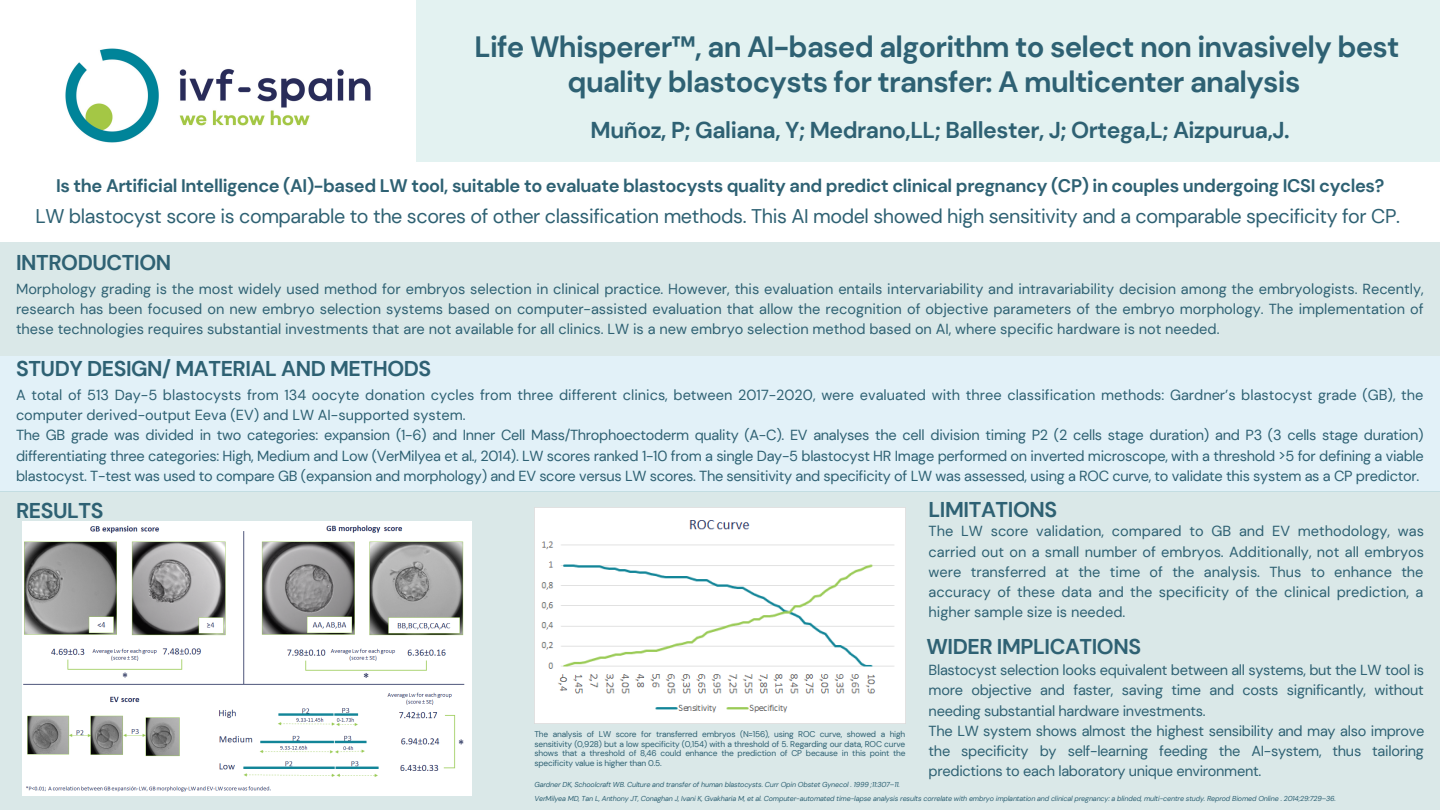
<style>
.page{position:relative;width:1440px;height:810px;background:#fff}
.page>*{position:absolute;margin:0;border:0;box-sizing:border-box;transform-origin:0 0}
.t1{font:700 29.4px/35px "DM Sans";letter-spacing:-.025em;color:#2e6173;text-align:center}
.t2{font:700 22.95px "DM Sans";letter-spacing:-.02em;color:#2e6173}
.t3{font:700 21.3px "DM Sans";letter-spacing:-.02em;color:#2e6173}
.t4{font:19.8px "DM Sans";letter-spacing:-.02em;color:#2e6173}
.t5{font:700 18.15px "DM Sans";letter-spacing:-.02em;color:#2e6173}
.t6{font:14.55px/20.2px "DM Sans";color:#2e6173;text-align:justify}
.t7{font:8.4px/9.8px "DM Sans";letter-spacing:-.02em;color:#2e6173;text-align:justify}
.t8{font:italic 7.2px "DM Sans";letter-spacing:-.02em;color:#2e6173}
</style>
<div class="page">
<div style="left:0;top:242px;width:1440px;height:115px;background:#dae8e8"></div>
<div style="left:0;top:356px;width:1440px;height:136px;background:#e2f1f8"></div>
<div style="left:417px;top:0;width:1023px;height:161px;background:#e3f2f1"></div>
<div style="left:0;top:491px;width:1440px;height:319px;background:#dae8e8"></div>
<img style="left:23px;top:522px;width:449px;height:273px">
<img style="left:535px;top:508px;width:370px;height:215px">
<img style="left:65px;top:48px;width:306px;height:95px">
<p class="t1" style="left:475px;top:30px;width:927px">Life Whisperer™, an AI-based algorithm to select non invasively best quality blastocysts for transfer: A multicenter analysis</p>
<p class="t2" style="left:591px;top:115px;width:701px">Muñoz, P; Galiana, Y; Medrano,LL; Ballester, J; Ortega,L; Aizpurua,J.</p>
<p class="t5" style="left:56px;top:174px;width:1330px">Is the Artificial Intelligence (AI)-based LW tool, suitable to evaluate blastocysts quality and predict clinical pregnancy (CP) in couples undergoing ICSI cycles?</p>
<p class="t4" style="left:35px;top:204px;width:1366px">LW blastocyst score is comparable to the scores of other classification methods. This AI model showed high sensitivity and a comparable specificity for CP.</p>
<p class="t3" style="left:16px;top:249px;width:157px">INTRODUCTION</p>
<p class="t6" style="left:16px;top:279px;width:1409px">Morphology grading is the most widely used method for embryos selection in clinical practice. However, this evaluation entails intervariability and intravariability decision among the embryologists. Recently, research has been focused on new embryo selection systems based on computer-assisted evaluation that allow the recognition of objective parameters of the embryo morphology. The implementation of these technologies requires substantial investments that are not available for all clinics. LW is a new embryo selection method based on AI, where specific hardware is not needed.</p>
<p class="t3" style="left:16px;top:354px;width:417px">STUDY DESIGN/ MATERIAL AND METHODS</p>
<p class="t6" style="left:16px;top:385px;width:1409px">A total of 513 Day-5 blastocysts from 134 oocyte donation cycles from three different clinics, between 2017-2020, were evaluated with three classification methods: Gardner’s blastocyst grade (GB), the computer derived-output Eeva (EV) and LW AI-supported system.</p>
<p class="t6" style="left:16px;top:425px;width:1409px">The GB grade was divided in two categories: expansion (1-6) and Inner Cell Mass/Throphoectoderm quality (A-C). EV analyses the cell division timing P2 (2 cells stage duration) and P3 (3 cells stage duration) differentiating three categories: High, Medium and Low (VerMilyea et al., 2014). LW scores ranked 1-10 from a single Day-5 blastocyst HR Image performed on inverted microscope, with a threshold &gt;5 for defining a viable blastocyst. T-test was used to compare GB (expansion and morphology) and EV score versus LW scores. The sensitivity and specificity of LW was assessed, using a ROC curve, to validate this system as a CP predictor.</p>
<p class="t3" style="left:16px;top:497px;width:89px">RESULTS</p>
<p class="t7" style="left:534px;top:729px;width:373px">The analysis of LW score for transferred embryos (N=156), using ROC curve, showed a high sensitivity (0,928) but a low specificity (0,154) with a threshold of 5. Regarding our data, ROC curve shows that a threshold of 8,46 could enhance the prediction of CP because in this point the specificity value is higher than 0.5.</p>
<p class="t3" style="left:929px;top:495px;width:130px">LIMITATIONS</p>
<p class="t6" style="left:929px;top:521px;width:497px">The LW score validation, compared to GB and EV methodology, was carried out on a small number of embryos. Additionally, not all embryos were transferred at the time of the analysis. Thus to enhance the accuracy of these data and the specificity of the clinical prediction, a higher sample size is needed.</p>
<p class="t3" style="left:926px;top:632px;width:216px">WIDER IMPLICATIONS</p>
<p class="t6" style="left:929px;top:660px;width:497px">Blastocyst selection looks equivalent between all systems, but the LW tool is more objective and faster, saving time and costs significantly, without needing substantial hardware investments.</p>
<p class="t6" style="left:929px;top:721px;width:497px">The LW system shows almost the highest sensibility and may also improve the specificity by self-learning feeding the AI-system, thus tailoring predictions to each laboratory unique environment.</p>
<p class="t8" style="left:534px;top:780px;width:367px">Gardner DK, Schoolcraft WB. Culture and transfer of human blastocysts. Curr Opin Obstet Gynecol . 1999 ;11:307–11.</p>
<p class="t8" style="left:534px;top:794px;width:803px">VerMilyea MD, Tan L, Anthony JT, Conaghan J, Ivani K, Gvakharia M, et al. Computer-automated time-lapse analysis results correlate with embryo implantation and clinical pregnancy: a blinded, multi-centre study. Reprod Biomed Online . 2014;29:729–36.</p>
</div>
